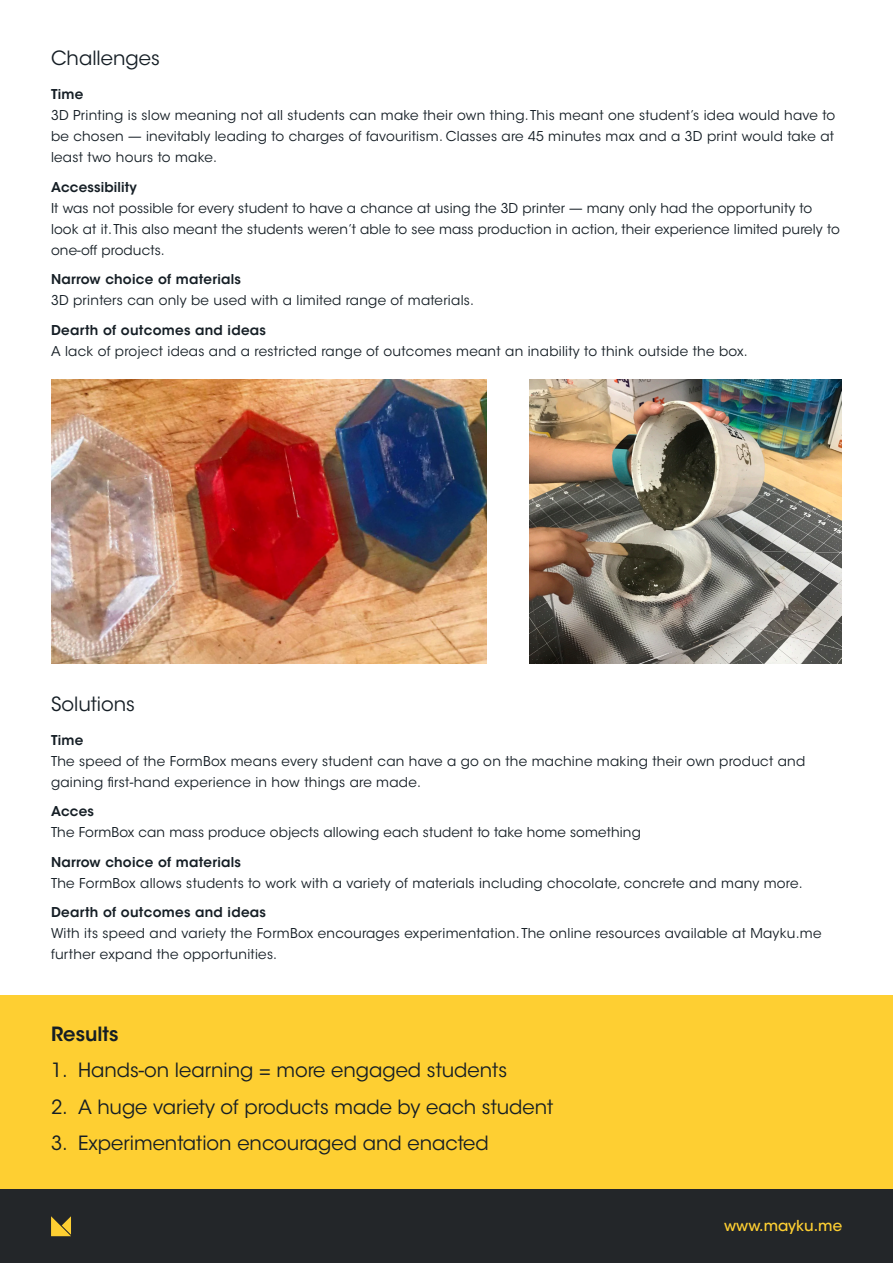
<style>
.page{position:relative;width:893px;height:1263px;background:#fff}
.page>*{position:absolute;margin:0;border:0;box-sizing:border-box;transform-origin:0 0}
.t1{font:19.5px "ITC Avant Garde Std";color:#151e25}
.t2{font:600 19.5px "ITC Avant Garde Std";color:#151e25}
.t3{font:500 15px "ITC Avant Garde Std";color:#fecf32}
.t4{font:13.5px/21px "ITC Avant Garde Std";letter-spacing:.02em;color:#151e25}
.t5{font:600 13.5px "ITC Avant Garde Std";letter-spacing:.02em;color:#151e25}
</style>
<div class="page">
<div style="left:0;top:995px;width:893px;height:205px;background:#fecf32"></div>
<div style="left:0;top:1189px;width:893px;height:74px;background:#232629"></div>
<svg style="left:51px;top:1216px;width:20px;height:20px"></svg>
<img style="left:529px;top:379px;width:313px;height:284px">
<img style="left:51px;top:379px;width:436px;height:284px">
<p class="t1" style="left:51px;top:46px;width:110px">Challenges</p>
<p class="t5" style="left:51px;top:86px;width:34px">Time</p>
<p class="t4" style="left:51px;top:105px;width:786px;text-align:justify">3D Printing is slow meaning not all students can make their own thing. This meant one student’s idea would have to be chosen — inevitably leading to charges of favouritism. Classes are 45 minutes max and a 3D print would take at least two hours to make.</p>
<p class="t5" style="left:51px;top:178px;width:87px">Accessibility</p>
<p class="t4" style="left:51px;top:198px;width:790px">It was not possible for every student to have a chance at using the 3D printer — many only had the opportunity to look at it. This also meant the students weren’t able to see mass production in action, their experience limited purely to one-off products.</p>
<p class="t5" style="left:51px;top:271px;width:192px">Narrow choice of materials</p>
<p class="t4" style="left:51px;top:290px;width:424px">3D printers can only be used with a limited range of materials.</p>
<p class="t5" style="left:51px;top:321px;width:217px">Dearth of outcomes and ideas</p>
<p class="t4" style="left:51px;top:341px;width:698px">A lack of project ideas and a restricted range of outcomes meant an inability to think outside the box.</p>
<p class="t1" style="left:51px;top:692px;width:86px">Solutions</p>
<p class="t5" style="left:51px;top:731px;width:34px">Time</p>
<p class="t4" style="left:51px;top:750px;width:756px">The speed of the FormBox means every student can have a go on the machine making their own product and gaining first-hand experience in how things are made.</p>
<p class="t5" style="left:51px;top:802px;width:45px">Acces</p>
<p class="t4" style="left:51px;top:822px;width:591px">The FormBox can mass produce objects allowing each student to take home something</p>
<p class="t5" style="left:51px;top:853px;width:192px">Narrow choice of materials</p>
<p class="t4" style="left:51px;top:872px;width:753px">The FormBox allows students to work with a variety of materials including chocolate, concrete and many more.</p>
<p class="t5" style="left:51px;top:903px;width:217px">Dearth of outcomes and ideas</p>
<p class="t4" style="left:51px;top:923px;width:772px">With its speed and variety the FormBox encourages experimentation. The online resources available at Mayku.me further expand the opportunities.</p>
<p class="t2" style="left:51px;top:1022px;width:69px">Results</p>
<p class="t1" style="left:51px;top:1058px;width:458px">1. Hands-on learning = more engaged students</p>
<p class="t1" style="left:51px;top:1095px;width:504px">2. A huge variety of products made by each student</p>
<p class="t1" style="left:51px;top:1131px;width:439px">3. Experimentation encouraged and enacted</p>
<h2 class="t3" style="left:724px;top:1216px;width:120px">www.mayku.me</h2>
</div>
